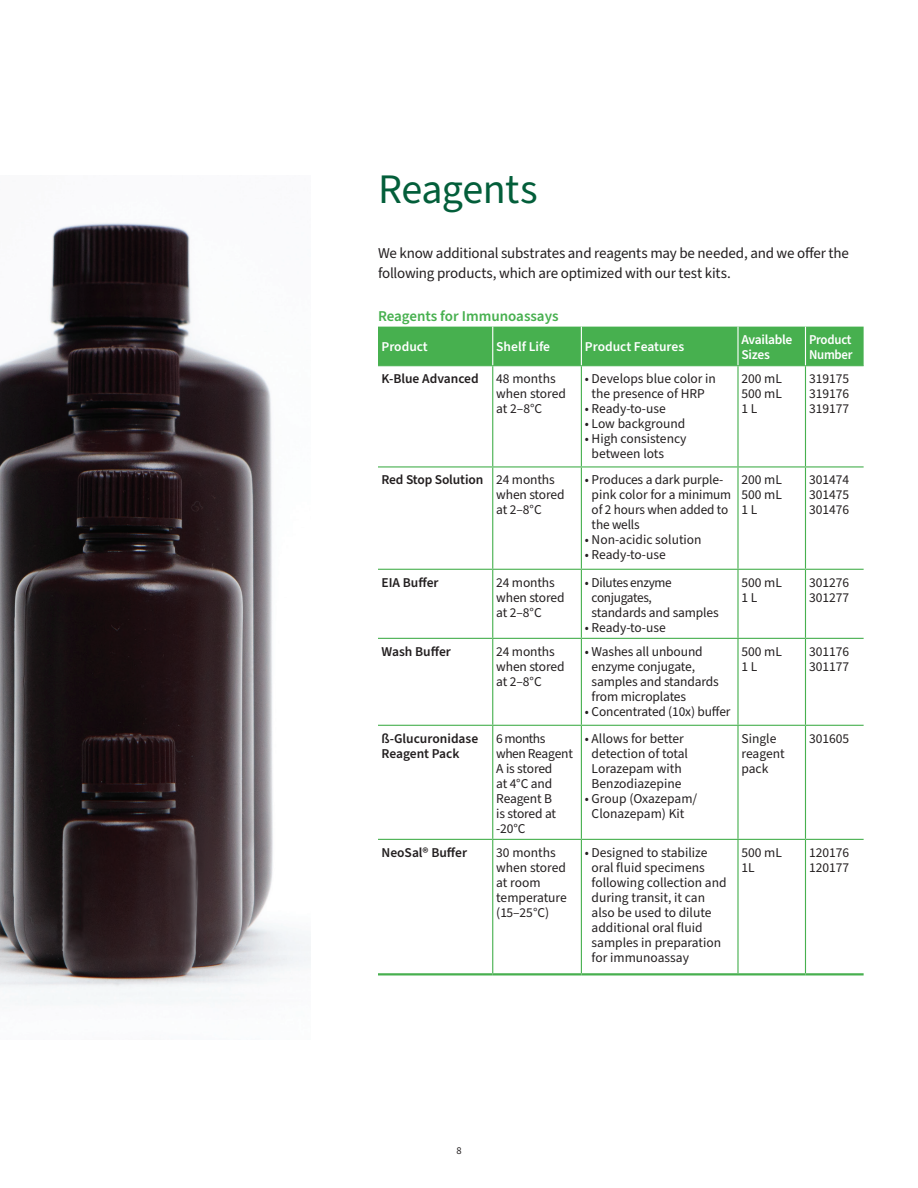
<style>
.page{position:relative;width:918px;height:1188px;background:#fff}
.page>*{position:absolute;margin:0;border:0;box-sizing:border-box;transform-origin:0 0}
.t1{font:42px "Source Sans Pro";letter-spacing:-.015em;color:#035e3a}
.t2{font:15px/19.5px "Source Sans Pro";letter-spacing:-.015em;color:#231f20}
.t3{font:600 15px "Source Sans Pro";color:#47b04f}
.t4{font:13.5px/15px "Source Sans Pro";color:#231f20}
.t5{font:600 13.5px/15px "Source Sans Pro";color:#231f20}
.t6{font:13.5px/15px "Source Sans Pro";letter-spacing:-.02em;color:#231f20}
.t7{font:600 13.5px/15px "Source Sans Pro";letter-spacing:-.015em;color:#fff}
.t8{font:13.5px/15px "Source Sans Pro";letter-spacing:-.025em;color:#231f20}
.t9{font:600 13.5px/15px "Source Sans Pro";letter-spacing:-.015em;color:#fff;scale:.95 1}
.t10{font:10.5px "Source Sans Pro";color:#231f20}
</style>
<div class="page">
<img style="left:0;top:222px;width:310px;height:784px">
<div style="left:378px;top:327px;width:486px;height:38px;background:#47b04f"></div>
<svg style="left:378px;top:366px;width:486px;height:607px"></svg>
<svg style="left:378px;top:570px;width:486px;height:68px"></svg>
<svg style="left:378px;top:840px;width:427px;height:133px"></svg>
<hr style="left:378px;top:365px;width:115px;height:1px;background:#47b04f">
<hr style="left:493px;top:365px;width:88px;height:1px;background:#47b04f">
<hr style="left:492px;top:366px;width:1px;height:100px;background:#47b04f">
<hr style="left:581px;top:365px;width:157px;height:1px;background:#47b04f">
<hr style="left:581px;top:366px;width:1px;height:100px;background:#47b04f">
<hr style="left:738px;top:365px;width:67px;height:1px;background:#47b04f">
<hr style="left:737px;top:366px;width:2px;height:100px;background:#47b04f">
<hr style="left:805px;top:365px;width:59px;height:1px;background:#47b04f">
<hr style="left:805px;top:366px;width:1px;height:100px;background:#47b04f">
<hr style="left:378px;top:466px;width:115px;height:2px;background:#47b04f">
<hr style="left:493px;top:466px;width:88px;height:2px;background:#47b04f">
<hr style="left:492px;top:468px;width:1px;height:101px;background:#47b04f">
<hr style="left:581px;top:466px;width:157px;height:2px;background:#47b04f">
<hr style="left:581px;top:468px;width:1px;height:101px;background:#47b04f">
<hr style="left:738px;top:466px;width:67px;height:2px;background:#47b04f">
<hr style="left:737px;top:468px;width:2px;height:101px;background:#47b04f">
<hr style="left:805px;top:466px;width:59px;height:2px;background:#47b04f">
<hr style="left:805px;top:468px;width:1px;height:101px;background:#47b04f">
<hr style="left:378px;top:569px;width:115px;height:1px;background:#47b04f">
<hr style="left:493px;top:569px;width:88px;height:1px;background:#47b04f">
<hr style="left:492px;top:570px;width:1px;height:68px;background:#47b04f">
<hr style="left:581px;top:569px;width:157px;height:1px;background:#47b04f">
<hr style="left:581px;top:570px;width:1px;height:68px;background:#47b04f">
<hr style="left:738px;top:569px;width:67px;height:1px;background:#47b04f">
<hr style="left:737px;top:570px;width:2px;height:68px;background:#47b04f">
<hr style="left:805px;top:569px;width:59px;height:1px;background:#47b04f">
<hr style="left:805px;top:570px;width:1px;height:68px;background:#47b04f">
<hr style="left:378px;top:638px;width:115px;height:1px;background:#47b04f">
<hr style="left:493px;top:638px;width:88px;height:1px;background:#47b04f">
<hr style="left:492px;top:639px;width:1px;height:86px;background:#47b04f">
<hr style="left:581px;top:638px;width:157px;height:1px;background:#47b04f">
<hr style="left:581px;top:639px;width:1px;height:86px;background:#47b04f">
<hr style="left:738px;top:638px;width:67px;height:1px;background:#47b04f">
<hr style="left:737px;top:639px;width:2px;height:86px;background:#47b04f">
<hr style="left:805px;top:638px;width:59px;height:1px;background:#47b04f">
<hr style="left:805px;top:639px;width:1px;height:86px;background:#47b04f">
<hr style="left:378px;top:725px;width:115px;height:1px;background:#47b04f">
<hr style="left:493px;top:725px;width:88px;height:1px;background:#47b04f">
<hr style="left:492px;top:726px;width:1px;height:113px;background:#47b04f">
<hr style="left:581px;top:725px;width:157px;height:1px;background:#47b04f">
<hr style="left:581px;top:726px;width:1px;height:113px;background:#47b04f">
<hr style="left:738px;top:725px;width:67px;height:1px;background:#47b04f">
<hr style="left:737px;top:726px;width:2px;height:113px;background:#47b04f">
<hr style="left:805px;top:725px;width:59px;height:1px;background:#47b04f">
<hr style="left:805px;top:726px;width:1px;height:113px;background:#47b04f">
<hr style="left:378px;top:839px;width:115px;height:1px;background:#47b04f">
<hr style="left:493px;top:839px;width:88px;height:1px;background:#47b04f">
<hr style="left:492px;top:840px;width:1px;height:133px;background:#47b04f">
<hr style="left:581px;top:839px;width:157px;height:1px;background:#47b04f">
<hr style="left:581px;top:840px;width:1px;height:133px;background:#47b04f">
<hr style="left:738px;top:839px;width:67px;height:1px;background:#47b04f">
<hr style="left:737px;top:840px;width:2px;height:133px;background:#47b04f">
<hr style="left:805px;top:839px;width:59px;height:1px;background:#47b04f">
<hr style="left:805px;top:840px;width:1px;height:133px;background:#47b04f">
<hr style="left:492px;top:327px;width:1px;height:38px;background:#fff">
<hr style="left:581px;top:327px;width:1px;height:38px;background:#fff">
<hr style="left:737px;top:327px;width:2px;height:38px;background:#fff">
<hr style="left:805px;top:327px;width:1px;height:38px;background:#fff">
<hr style="left:378px;top:973px;width:115px;height:2px;background:#47b04f">
<hr style="left:493px;top:973px;width:88px;height:2px;background:#47b04f">
<hr style="left:581px;top:973px;width:157px;height:2px;background:#47b04f">
<hr style="left:738px;top:973px;width:67px;height:2px;background:#47b04f">
<hr style="left:805px;top:973px;width:59px;height:2px;background:#47b04f">
<p class="t1" style="left:378px;top:161px;width:161px">Reagents</p>
<p class="t2" style="left:378px;top:244px;width:473px">We know additional substrates and reagents may be needed, and we offer the following products, which are optimized with our test kits.</p>
<p class="t3" style="left:378px;top:306px;width:182px">Reagents for Immunoassays</p>
<p class="t7" style="left:382px;top:340px;width:48px">Product</p>
<p class="t7" style="left:496px;top:340px;width:55px">Shelf Life</p>
<p class="t7" style="left:585px;top:340px;width:101px">Product Features</p>
<p class="t7" style="left:742px;top:332px;width:52px">Available<br>Sizes</p>
<p class="t9" style="left:809px;top:332px;width:47px">Product<br>Number</p>
<p class="t5" style="left:382px;top:371px;width:99px">K-Blue Advanced</p>
<p class="t4" style="left:496px;top:371px;width:71px">48 months when stored at 2–8°C</p>
<p class="t4" style="left:585px;top:371px;width:133px;text-align:center">• Develops blue color in the presence of HRP</p>
<p class="t4" style="left:742px;top:371px;width:42px">200 mL</p>
<p class="t4" style="left:742px;top:386px;width:42px">500 mL</p>
<p class="t4" style="left:742px;top:401px;width:17px">1 L</p>
<p class="t4" style="left:809px;top:371px;width:42px">319175</p>
<p class="t4" style="left:809px;top:386px;width:42px">319176</p>
<p class="t4" style="left:809px;top:401px;width:42px">319177</p>
<p class="t4" style="left:585px;top:401px;width:82px">• Ready-to-use</p>
<p class="t4" style="left:585px;top:416px;width:102px">• Low background</p>
<p class="t4" style="left:592px;top:431px;width:96px;text-indent:-7px">• High consistency between lots</p>
<p class="t5" style="left:382px;top:473px;width:103px">Red Stop Solution</p>
<p class="t4" style="left:496px;top:473px;width:70px">24 months when stored at 2–8°C</p>
<p class="t4" style="left:592px;top:473px;width:141px;text-indent:-7px">• Produces a dark purple&shy;pink color for a minimum of 2 hours when added to the wells</p>
<p class="t4" style="left:585px;top:533px;width:118px">• Non-acidic solution</p>
<p class="t4" style="left:585px;top:548px;width:82px">• Ready-to-use</p>
<p class="t5" style="left:382px;top:575px;width:59px">EIA Buffer</p>
<p class="t4" style="left:496px;top:575px;width:70px">24 months when stored at 2–8°C</p>
<p class="t8" style="left:592px;top:575px;width:129px;text-indent:-7px">• Dilutes enzyme conjugates,<br>standards and samples</p>
<p class="t4" style="left:585px;top:620px;width:82px">• Ready-to-use</p>
<p class="t5" style="left:382px;top:644px;width:71px">Wash Buffer</p>
<p class="t4" style="left:496px;top:644px;width:70px">24 months when stored at 2–8°C</p>
<p class="t4" style="left:592px;top:644px;width:129px;text-indent:-7px">• Washes all unbound enzyme conjugate, samples and standards from microplates</p>
<p class="t4" style="left:585px;top:704px;width:147px">• Concentrated (10x) buffer</p>
<p class="t5" style="left:382px;top:731px;width:98px">ß-Glucuronidase<br>Reagent Pack</p>
<p class="t6" style="left:496px;top:731px;width:78px">6 months when Reagent<br>A is stored<br>at 4°C and<br>Reagent B<br>is stored at -20°C</p>
<p class="t4" style="left:585px;top:731px;width:105px;text-align:center">• Allows for better detection of total<br>Lorazepam with<br>Benzodiazepine</p>
<p class="t4" style="left:585px;top:791px;width:114px;text-align:center">• Group (Oxazepam/<br>Clonazepam) Kit</p>
<p class="t4" style="left:742px;top:473px;width:42px">200 mL</p>
<p class="t4" style="left:742px;top:488px;width:42px">500 mL</p>
<p class="t4" style="left:742px;top:503px;width:17px">1 L</p>
<p class="t4" style="left:809px;top:473px;width:42px">301474</p>
<p class="t4" style="left:809px;top:488px;width:42px">301475</p>
<p class="t4" style="left:809px;top:503px;width:42px">301476</p>
<p class="t4" style="left:742px;top:575px;width:42px">500 mL</p>
<p class="t4" style="left:742px;top:590px;width:17px">1 L</p>
<p class="t4" style="left:809px;top:575px;width:42px">301276</p>
<p class="t4" style="left:809px;top:590px;width:42px">301277</p>
<p class="t4" style="left:742px;top:644px;width:42px">500 mL</p>
<p class="t4" style="left:742px;top:659px;width:17px">1 L</p>
<p class="t4" style="left:809px;top:644px;width:42px">301176</p>
<p class="t4" style="left:809px;top:659px;width:42px">301177</p>
<p class="t4" style="left:742px;top:731px;width:45px">Single reagent pack</p>
<p class="t4" style="left:809px;top:731px;width:42px">301605</p>
<p class="t5" style="left:382px;top:845px;width:87px">NeoSal® Buffer</p>
<p class="t4" style="left:496px;top:845px;width:72px">30 months when stored at room temperature (15–25°C)</p>
<p class="t4" style="left:592px;top:845px;width:136px;text-indent:-7px">• Designed to stabilize oral fluid specimens following collection and during transit, it can also be used to dilute additional oral fluid samples in preparation for immunoassay</p>
<p class="t4" style="left:742px;top:845px;width:42px">500 mL</p>
<p class="t4" style="left:742px;top:860px;width:15px">1L</p>
<p class="t4" style="left:809px;top:845px;width:42px">120176</p>
<p class="t4" style="left:809px;top:860px;width:42px">120177</p>
<p class="t10" style="left:456px;top:1144px;width:7px">8</p>
</div>
